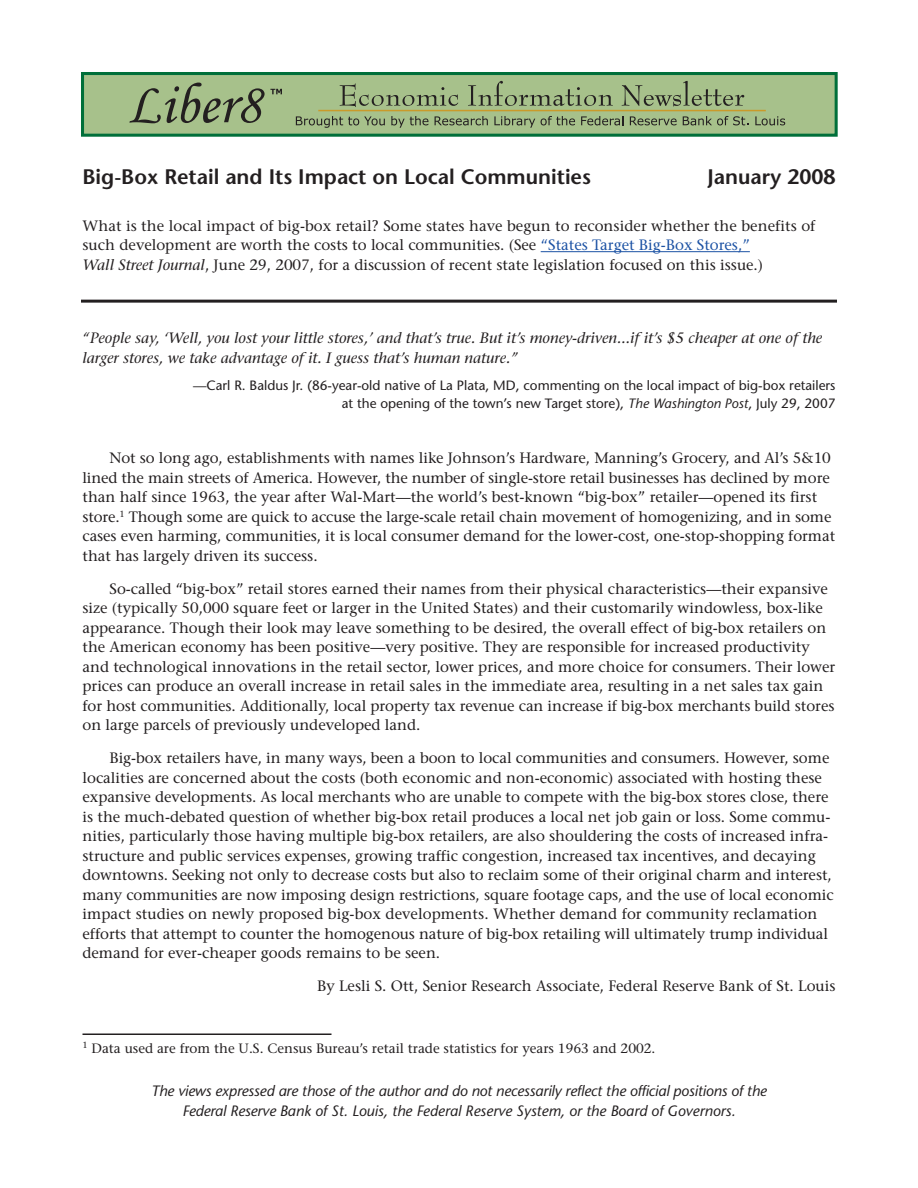
<style>
.page{position:relative;width:918px;height:1188px;background:#fff}
.page>*{position:absolute;margin:0;border:0;box-sizing:border-box;transform-origin:0 0}
.t1{font:600 21px "Stone Sans";color:#231f20}
.t2{font:15px/19.5px "Stone Serif";color:#231f20}
.t3{font:italic 15px/19.5px "Stone Sans";letter-spacing:-.01em;color:#231f20;text-align:center}
.t4{font:italic 15px/19.5px "Stone Serif";color:#231f20}
.t5{font:13.5px/18px "Stone Sans";color:#231f20;text-align:right}
.t6{font:13.5px "Stone Serif";color:#231f20}
.s1{color:#1c52a4}
.s2{font-style:italic}
</style>
<div class="page">
<hr style="left:541px;top:251px;width:209px;height:1px;background:#1c52a4">
<div style="left:83px;top:74px;width:753px;height:61px;background:#a7c18b"></div>
<svg style="left:129px;top:83px;width:153px;height:40px"></svg>
<hr style="left:318px;top:110px;width:448px;height:1px;background:#ca9a2a">
<svg style="left:296px;top:116px;width:89px;height:12px"></svg>
<svg style="left:391px;top:116px;width:37px;height:12px"></svg>
<svg style="left:435px;top:116px;width:53px;height:9px"></svg>
<svg style="left:494px;top:116px;width:41px;height:12px"></svg>
<svg style="left:541px;top:116px;width:34px;height:9px"></svg>
<svg style="left:581px;top:116px;width:42px;height:9px"></svg>
<svg style="left:630px;top:116px;width:47px;height:9px"></svg>
<svg style="left:683px;top:116px;width:65px;height:9px"></svg>
<svg style="left:755px;top:116px;width:30px;height:9px"></svg>
<svg style="left:340px;top:83px;width:118px;height:24px"></svg>
<svg style="left:468px;top:81px;width:145px;height:25px"></svg>
<svg style="left:622px;top:81px;width:122px;height:26px"></svg>
<div style="left:81px;top:72px;width:757px;height:65px;border:3px solid #006f3a"></div>
<hr style="left:81px;top:300px;width:756px;height:3px;background:#231f20">
<hr style="left:82px;top:1034px;width:250px;height:1px;background:#231f20">
<h1 class="t1" style="left:82px;top:169px;width:510px">Big-Box Retail and Its Impact on Local Communities</h1>
<h1 class="t1" style="left:707px;top:169px;width:130px">January 2008</h1>
<p class="t2" style="left:82px;top:217px;width:734px">What is the local impact of big-box retail? Some states have begun to reconsider whether the benefits of such development are worth the costs to local communities. (See <span class="s1">“States Target Big-Box Stores,”<br></span><span class="s2">Wall Street Journal</span>, June 29, 2007, for a discussion of recent state legislation focused on this issue.)</p>
<p class="t4" style="left:83px;top:330px;width:741px">“People say, ‘Well, you lost your little stores,’ and that’s true. But it’s money-driven...if it’s $5 cheaper at one of the larger stores, we take advantage of it. I guess that’s human nature.”</p>
<p class="t5" style="left:193px;top:377px;width:644px">—Carl R. Baldus Jr. (86-year-old native of La Plata, MD, commenting on the local impact of big-box retailers at the opening of the town’s new Target store), <span class="s2">The Washington Post</span>, July 29, 2007</p>
<p class="t2" style="left:82px;top:450px;width:754px;text-indent:27px">Not so long ago, establishments with names like Johnson’s Hardware, Manning’s Grocery, and Al’s 5&amp;10 lined the main streets of America. However, the number of single-store retail businesses has declined by more than half since 1963, the year after Wal-Mart—the world’s best-known “big-box” retailer—opened its first store.<sup>1</sup> Though some are quick to accuse the large-scale retail chain movement of homogenizing, and in some cases even harming, communities, it is local consumer demand for the lower-cost, one-stop-shopping format that has largely driven its success.</p>
<p class="t2" style="left:83px;top:580px;width:754px;text-indent:27px">So-called “big-box” retail stores earned their names from their physical characteristics—their expansive size (typically 50,000 square feet or larger in the United States) and their customarily windowless, box-like appearance. Though their look may leave something to be desired, the overall effect of big-box retailers on the American economy has been positive—very positive. They are responsible for increased productivity and technological innovations in the retail sector, lower prices, and more choice for consumers. Their lower prices can produce an overall increase in retail sales in the immediate area, resulting in a net sales tax gain for host communities. Additionally, local property tax revenue can increase if big-box merchants build stores on large parcels of previously undeveloped land.</p>
<p class="t2" style="left:82px;top:750px;width:753px;text-indent:27px">Big-box retailers have, in many ways, been a boon to local communities and consumers. However, some localities are concerned about the costs (both economic and non-economic) associated with hosting these expansive developments. As local merchants who are unable to compete with the big-box stores close, there is the much-debated question of whether big-box retail produces a local net job gain or loss. Some commu&shy;nities, particularly those having multiple big-box retailers, are also shouldering the costs of increased infra&shy;structure and public services expenses, growing traffic congestion, increased tax incentives, and decaying downtowns. Seeking not only to decrease costs but also to reclaim some of their original charm and interest, many communities are now imposing design restrictions, square footage caps, and the use of local economic impact studies on newly proposed big-box developments. Whether demand for community reclamation efforts that attempt to counter the homogenous nature of big-box retailing will ultimately trump individual demand for ever-cheaper goods remains to be seen.</p>
<p class="t2" style="left:317px;top:978px;width:520px">By Lesli S. Ott, Senior Research Associate, Federal Reserve Bank of St. Louis</p>
<p class="t6" style="left:82px;top:1043px;width:574px"><sup>1</sup> Data used are from the U.S. Census Bureau’s retail trade statistics for years 1963 and 2002.</p>
<p class="t3" style="left:151px;top:1083px;width:617px">The views expressed are those of the author and do not necessarily reflect the official positions of the<br>Federal Reserve Bank of St. Louis, the Federal Reserve System, or the Board of Governors.</p>
</div>
